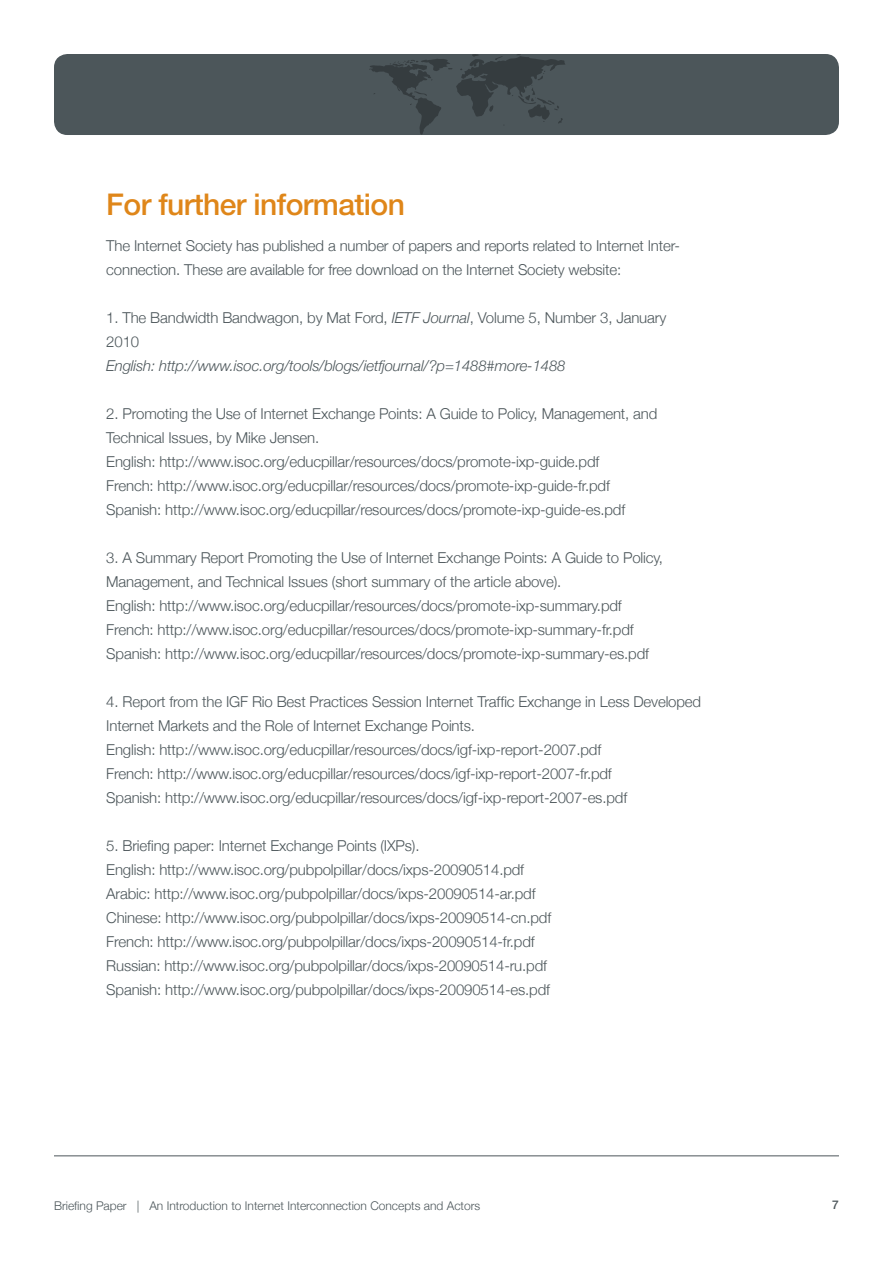
<style>
.page{position:relative;width:893px;height:1263px;background:#fff}
.page>*{position:absolute;margin:0;border:0;box-sizing:border-box;transform-origin:0 0}
.t1{font:500 30px "Helvetica Neue";letter-spacing:-.02em;color:#df8619}
.t2{font:300 15px/24px "Helvetica Neue";letter-spacing:-.01em;color:#4c565a}
.t3{font:italic 300 15px "Helvetica Neue";letter-spacing:-.01em;color:#4c565a}
.t4{font:300 12px "Helvetica Neue";color:#4c565a}
.t5{font:500 12px "Helvetica Neue";color:#4c565a}
.s1{font-style:italic}
</style>
<div class="page">
<div style="left:54px;top:54px;width:785px;height:81px;background:#4c565a;border-radius:14px"></div>
<svg style="left:369px;top:54px;width:196px;height:81px"></svg>
<hr style="left:54px;top:1155px;width:785px;height:1px;background:#4c565a">
<h1 class="t1" style="left:106px;top:186px;width:300px">For further information</h1>
<p class="t2" style="left:106px;top:233px;width:575px">The Internet Society has published a number of papers and reports related to Internet Inter&shy;connection. These are available for free download on the Internet Society website:</p>
<p class="t2" style="left:106px;top:305px;width:561px">1. The Bandwidth Bandwagon, by Mat Ford, <span class="s1">IETF Journal</span>, Volume 5, Number 3, January<br>2010</p>
<p class="t3" style="left:106px;top:356px;width:461px">English: http://www.isoc.org/tools/blogs/ietfjournal/?p=1488#more-1488</p>
<p class="t2" style="left:106px;top:401px;width:553px">2. Promoting the Use of Internet Exchange Points: A Guide to Policy, Management, and Technical Issues, by Mike Jensen.<br>English: http://www.isoc.org/educpillar/resources/docs/promote-ixp-guide.pdf<br>French: http://www.isoc.org/educpillar/resources/docs/promote-ixp-guide-fr.pdf Spanish: http://www.isoc.org/educpillar/resources/docs/promote-ixp-guide-es.pdf</p>
<p class="t2" style="left:106px;top:545px;width:558px">3. A Summary Report Promoting the Use of Internet Exchange Points: A Guide to Policy, Management, and Technical Issues (short summary of the article above).<br>English: http://www.isoc.org/educpillar/resources/docs/promote-ixp-summary.pdf French: http://www.isoc.org/educpillar/resources/docs/promote-ixp-summary-fr.pdf Spanish: http://www.isoc.org/educpillar/resources/docs/promote-ixp-summary-es.pdf</p>
<p class="t2" style="left:106px;top:689px;width:596px">4. Report from the IGF Rio Best Practices Session Internet Traffic Exchange in Less Developed Internet Markets and the Role of Internet Exchange Points.<br>English: http://www.isoc.org/educpillar/resources/docs/igf-ixp-report-2007.pdf<br>French: http://www.isoc.org/educpillar/resources/docs/igf-ixp-report-2007-fr.pdf<br>Spanish: http://www.isoc.org/educpillar/resources/docs/igf-ixp-report-2007-es.pdf</p>
<p class="t2" style="left:106px;top:833px;width:446px">5. Briefing paper: Internet Exchange Points (IXPs).<br>English: http://www.isoc.org/pubpolpillar/docs/ixps-20090514.pdf Arabic: http://www.isoc.org/pubpolpillar/docs/ixps-20090514-ar.pdf Chinese: http://www.isoc.org/pubpolpillar/docs/ixps-20090514-cn.pdf French: http://www.isoc.org/pubpolpillar/docs/ixps-20090514-fr.pdf Russian: http://www.isoc.org/pubpolpillar/docs/ixps-20090514-ru.pdf Spanish: http://www.isoc.org/pubpolpillar/docs/ixps-20090514-es.pdf</p>
<p class="t4" style="left:54px;top:1198px;width:428px">Briefing Paper | An Introduction to Internet Interconnection Concepts and Actors</p>
<p class="t5" style="left:832px;top:1197px;width:8px">7</p>
</div>
